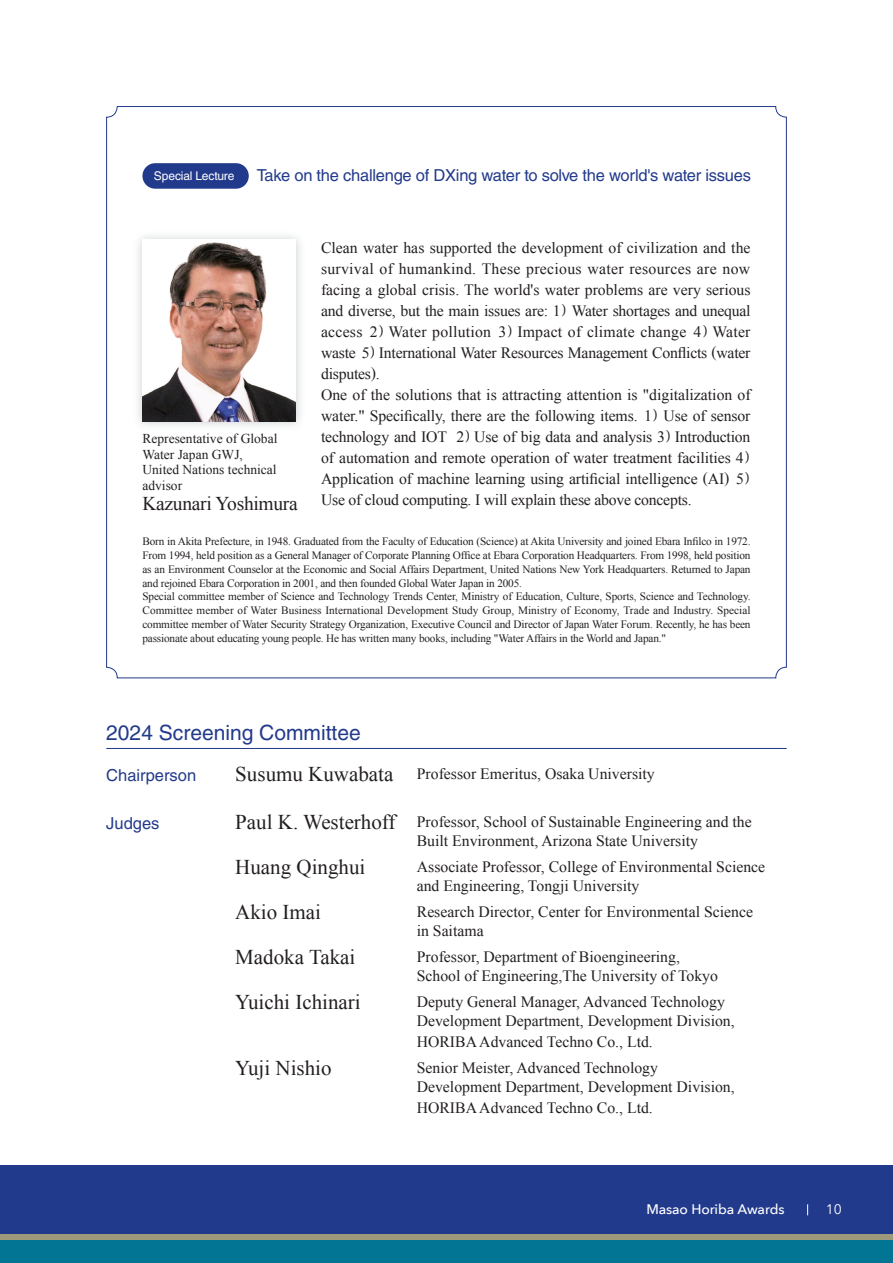
<style>
.page{position:relative;width:893px;height:1263px;background:#fff}
.page>*{position:absolute;margin:0;border:0;box-sizing:border-box;transform-origin:0 0}
.t1{font:21px "Times New Roman";color:#231f20}
.t2{font:21px "Helvetica LT Std";color:#223a8b}
.t3{font:19.5px "Times New Roman";letter-spacing:-.015em;color:#231f20}
.t4{font:16.5px "Helvetica LT Std";letter-spacing:-.015em;color:#223a8b}
.t5{font:15.75px/21px "Times New Roman";color:#231f20}
.t6{font:500 13.8px "Avenir Next";letter-spacing:-.005em;color:#fff}
.t7{font:13.8px "Avenir Next";color:#fff}
.t8{font:13.5px/15.5px "Times New Roman";color:#231f20}
.t9{font:12px "Helvetica LT Std";letter-spacing:-.01em;color:#fff}
.t10{font:11.25px/13.8px "Times New Roman";letter-spacing:-.015em;color:#231f20}
.s1{font-family:"Koz Min Pr 6 N";font-size:12.6px}
.s2{font-size:21px}
</style>
<div class="page">
<div style="left:0;top:1240px;width:893px;height:23px;background:#017593"></div>
<div style="left:0;top:1233px;width:893px;height:7px;background:#9f997c"></div>
<div style="left:0;top:1165px;width:893px;height:68px;background:#223a8b"></div>
<div style="left:142px;top:163px;width:107px;height:26px;background:#223a8b;border-radius:13px"></div>
<hr style="left:106px;top:748px;width:681px;height:1px;background:#223a8b">
<div style="left:132px;top:230px;width:174px;height:202px;background:#64737f;opacity:.35"></div>
<img style="left:142px;top:240px;width:154px;height:182px">
<p class="t9" style="left:154px;top:169px;width:82px">Special Lecture</p>
<p class="t4" style="left:257px;top:166px;width:496px">Take on the challenge of DXing water to solve the world's water issues</p>
<p class="t5" style="left:321px;top:237px;width:431px">Clean water has supported the development of civilization and the survival of humankind. These precious water resources are now facing a global crisis. The world's water problems are very serious and diverse, but the main issues are: 1<span class="s1">)</span> Water shortages and unequal access 2<span class="s1">)</span> Water pollution 3<span class="s1">)</span> Impact of climate change 4<span class="s1">)</span> Water waste 5<span class="s1">)</span> International Water Resources Management Conflicts (water disputes).<br>One of the solutions that is attracting attention is "digitalization of water." Specifically, there are the following items. 1<span class="s1">)</span> Use of sensor technology and IOT 2<span class="s1">)</span> Use of big data and analysis 3<span class="s1">)</span> Introduction of automation and remote operation of water treatment facilities 4<span class="s1">)<br></span>Application of machine learning using artificial intelligence (AI) 5<span class="s1">)<br></span>Use of cloud computing. I will explain these above concepts.</p>
<p class="t10" style="left:142px;top:534px;width:610px">Born in Akita Prefecture, in 1948. Graduated from the Faculty of Education (Science) at Akita University and joined Ebara Infilco in 1972.<br>From 1994, held position as a General Manager of Corporate Planning Office at Ebara Corporation Headquarters. From 1998, held position as an Environment Counselor at the Economic and Social Affairs Department, United Nations New York Headquarters. Returned to Japan and rejoined Ebara Corporation in 2001, and then founded Global Water Japan in 2005.<br>Special committee member of Science and Technology Trends Center, Ministry of Education, Culture, Sports, Science and Technology.<br>Committee member of Water Business International Development Study Group, Ministry of Economy, Trade and Industry. Special committee member of Water Security Strategy Organization, Executive Council and Director of Japan Water Forum. Recently, he has been passionate about educating young people. He has written many books, including "Water Affairs in the World and Japan."</p>
<p class="t8" style="left:142px;top:431px;width:136px">Representative of Global<br>Water Japan GWJ,<br>United Nations technical advisor</p>
<p class="t3" style="left:142px;top:490px;width:157px">Kazunari Yoshimura</p>
<h1 class="t2" style="left:106px;top:721px;width:256px">2024 Screening Committee</h1>
<p class="t4" style="left:106px;top:766px;width:91px">Chairperson</p>
<p class="t5" style="left:235px;top:763px;width:421px"><span class="s2">Susumu Kuwabata</span> Professor Emeritus, Osaka University</p>
<p class="t4" style="left:106px;top:814px;width:55px">Judges</p>
<p class="t5" style="left:417px;top:813px;width:337px;line-height:18.5px;text-indent:-181px"><span class="s2">Paul K. Westerhoff</span> Professor, School of Sustainable Engineering and the<br>Built Environment, Arizona State University</p>
<h1 class="t1" style="left:235px;top:853px;width:132px">Huang Qinghui</h1>
<p class="t5" style="left:417px;top:858px;width:350px;line-height:18.5px">Associate Professor, College of Environmental Science and Engineering, Tongji University</p>
<h1 class="t1" style="left:235px;top:898px;width:87px">Akio Imai</h1>
<p class="t5" style="left:417px;top:903px;width:338px;line-height:18.5px">Research Director, Center for Environmental Science in Saitama</p>
<h1 class="t1" style="left:235px;top:943px;width:122px">Madoka Takai</h1>
<p class="t5" style="left:417px;top:948px;width:303px;line-height:18.5px">Professor, Department of Bioengineering,<br>School of Engineering,The University of Tokyo</p>
<h1 class="t1" style="left:235px;top:988px;width:127px">Yuichi Ichinari</h1>
<p class="t5" style="left:417px;top:993px;width:320px;line-height:18.5px">Deputy General Manager, Advanced Technology<br>Development Department, Development Division,</p>
<p class="t5" style="left:417px;top:1031px;width:238px">HORIBA Advanced Techno Co., Ltd.</p>
<h1 class="t1" style="left:235px;top:1054px;width:98px">Yuji Nishio</h1>
<p class="t5" style="left:417px;top:1059px;width:320px;line-height:18.5px">Senior Meister, Advanced Technology<br>Development Department, Development Division,</p>
<p class="t5" style="left:417px;top:1097px;width:238px">HORIBA Advanced Techno Co., Ltd.</p>
<p class="t6" style="left:646px;top:1201px;width:140px">Masao Horiba Awards</p>
<p class="t7" style="left:826px;top:1201px;width:18px">10</p>
</div>
